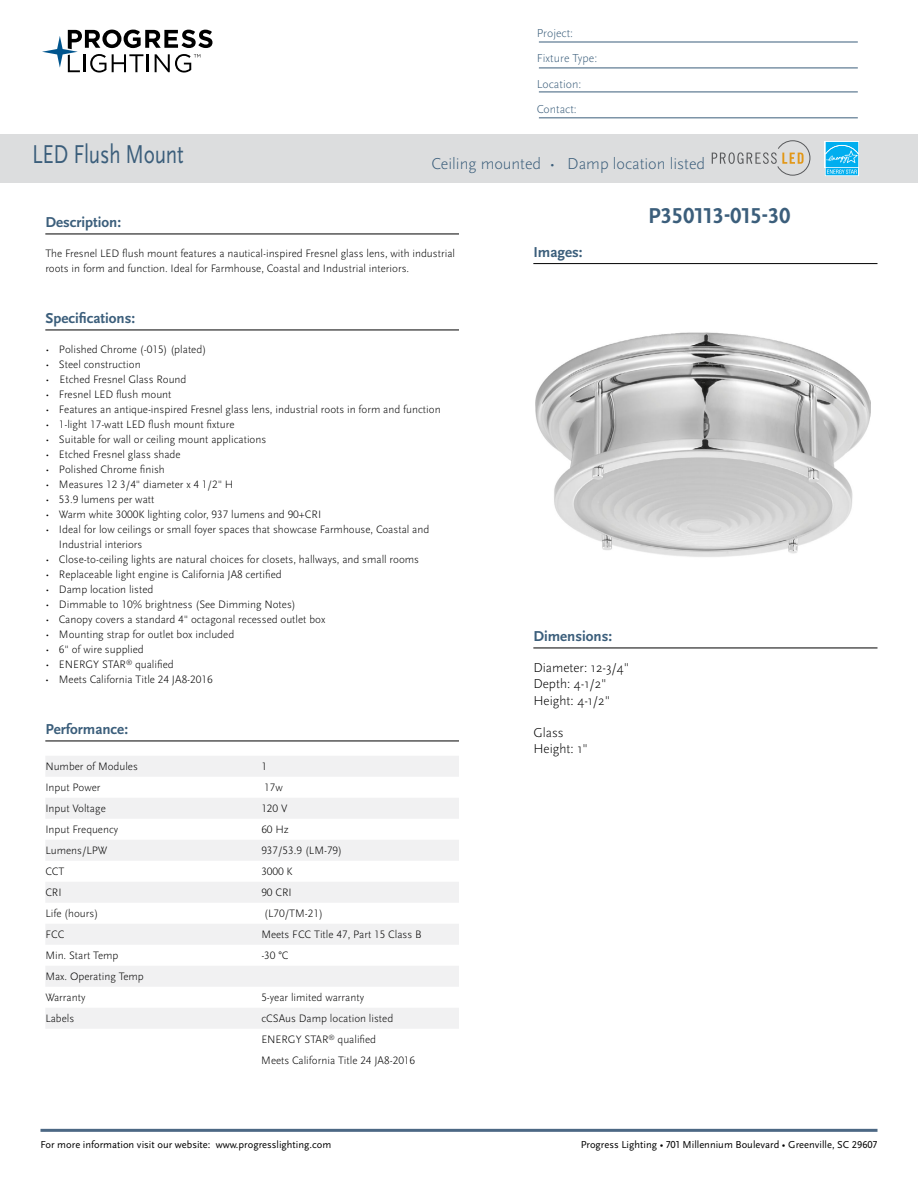
<style>
.page{position:relative;width:918px;height:1188px;background:#fff}
.page>*{position:absolute;margin:0;border:0;box-sizing:border-box;transform-origin:0 0}
.t1{font:27px "Scala Sans Pro";letter-spacing:-.01em;color:#3b5e7b;scale:.78 1}
.t2{font:700 22.5px "Scala Sans Pro";color:#3b5e7b}
.t3{font:300 16.5px "Scala Sans Pro";color:#3b5e7b}
.t4{font:700 15px "Scala Sans Pro";color:#3b5e7b}
.t5{font:300 13.5px/16.2px "Scala Sans Pro";color:#000}
.t6{font:300 12px/25.5px "Scala Sans Pro";color:#3b5e7b}
.t7{font:300 11.25px/21px "Scala Sans Pro";color:#000}
.t8{font:10.5px "Scala Sans Pro";color:#000}
</style>
<div class="page">
<svg style="left:42px;top:30px;width:170px;height:43px"></svg>
<hr style="left:40px;top:1129px;width:838px;height:3px;background:#4c6884">
<hr style="left:539px;top:42px;width:319px;height:1px;background:#3b5e7b">
<hr style="left:539px;top:68px;width:319px;height:1px;background:#3b5e7b">
<hr style="left:539px;top:92px;width:319px;height:1px;background:#3b5e7b">
<hr style="left:539px;top:118px;width:319px;height:1px;background:#3b5e7b">
<hr style="left:533px;top:263px;width:344px;height:1px;background:#000">
<hr style="left:45px;top:234px;width:414px;height:1px;background:#000">
<hr style="left:45px;top:330px;width:414px;height:1px;background:#000">
<hr style="left:45px;top:741px;width:414px;height:1px;background:#000">
<div style="left:45px;top:756px;width:414px;height:21px;background:#f1f1f2"></div>
<div style="left:45px;top:798px;width:414px;height:21px;background:#f1f1f2"></div>
<div style="left:45px;top:840px;width:414px;height:21px;background:#f1f1f2"></div>
<div style="left:45px;top:882px;width:414px;height:21px;background:#f1f1f2"></div>
<div style="left:45px;top:924px;width:414px;height:21px;background:#f1f1f2"></div>
<div style="left:45px;top:966px;width:414px;height:21px;background:#f1f1f2"></div>
<div style="left:45px;top:1008px;width:414px;height:21px;background:#f1f1f2"></div>
<div style="left:0;top:134px;width:918px;height:49px;background:#dcddde"></div>
<img style="left:536px;top:332px;width:334px;height:225px">
<svg style="left:712px;top:141px;width:98px;height:34px"></svg>
<hr style="left:533px;top:648px;width:344px;height:1px;background:#000">
<div style="left:825px;top:141px;width:34px;height:27px;background:#f2fafe"></div>
<svg style="left:825px;top:142px;width:34px;height:34px"></svg>
<p class="t6" style="left:537px;top:20px;width:62px">Project:<br>Fixture Type:<br>Location:<br>Contact:</p>
<h1 class="t1" style="left:32px;top:139px;width:196px">LED Flush Mount</h1>
<h3 class="t3" style="left:432px;top:154px;width:275px">Ceiling mounted • Damp location listed</h3>
<h2 class="t2" style="left:648px;top:202px;width:144px">P350113-015-30</h2>
<h3 class="t4" style="left:45px;top:213px;width:77px">Description:</h3>
<p class="t7" style="left:45px;top:246px;width:411px;line-height:15px">The Fresnel LED flush mount features a nautical-inspired Fresnel glass lens, with industrial roots in form and function. Ideal for Farmhouse, Coastal and Industrial interiors.</p>
<h3 class="t4" style="left:45px;top:309px;width:91px">Specifications:</h3>
<p class="t7" style="left:45px;top:339px;width:162px">• Polished Chrome (-015) (plated)</p>
<p class="t7" style="left:45px;top:354px;width:97px">• Steel construction</p>
<p class="t7" style="left:45px;top:369px;width:143px">• Etched Fresnel Glass Round</p>
<p class="t7" style="left:45px;top:384px;width:128px">• Fresnel LED flush mount</p>
<p class="t7" style="left:45px;top:399px;width:397px">• Features an antique-inspired Fresnel glass lens, industrial roots in form and function</p>
<p class="t7" style="left:45px;top:414px;width:191px">• 1-light 17-watt LED flush mount fixture</p>
<p class="t7" style="left:45px;top:429px;width:222px">• Suitable for wall or ceiling mount applications</p>
<p class="t7" style="left:45px;top:444px;width:137px">• Etched Fresnel glass shade</p>
<p class="t7" style="left:45px;top:459px;width:121px">• Polished Chrome finish</p>
<p class="t7" style="left:45px;top:474px;width:190px">• Measures 12 3/4" diameter x 4 1/2" H</p>
<p class="t7" style="left:45px;top:489px;width:111px">• 53.9 lumens per watt</p>
<p class="t7" style="left:45px;top:504px;width:277px">• Warm white 3000K lighting color, 937 lumens and 90+CRI</p>
<p class="t7" style="left:59px;top:522px;width:372px;line-height:15px;text-indent:-13px">• Ideal for low ceilings or small foyer spaces that showcase Farmhouse, Coastal and<br>Industrial interiors</p>
<p class="t7" style="left:45px;top:549px;width:375px">• Close-to-ceiling lights are natural choices for closets, hallways, and small rooms</p>
<p class="t7" style="left:45px;top:564px;width:238px">• Replaceable light engine is California JA8 certified</p>
<p class="t7" style="left:45px;top:579px;width:110px">• Damp location listed</p>
<p class="t7" style="left:45px;top:594px;width:252px">• Dimmable to 10% brightness (See Dimming Notes)</p>
<p class="t7" style="left:45px;top:609px;width:281px">• Canopy covers a standard 4" octagonal recessed outlet box</p>
<p class="t7" style="left:45px;top:624px;width:190px">• Mounting strap for outlet box included</p>
<p class="t7" style="left:45px;top:639px;width:100px">• 6" of wire supplied</p>
<p class="t7" style="left:45px;top:654px;width:130px">• ENERGY STAR<sup>®</sup> qualified</p>
<p class="t7" style="left:45px;top:669px;width:169px">• Meets California Title 24 JA8-2016</p>
<h3 class="t4" style="left:45px;top:720px;width:84px">Performance:</h3>
<p class="t7" style="left:45px;top:756px;width:94px">Number of Modules</p>
<p class="t7" style="left:261px;top:756px;width:7px">1</p>
<p class="t7" style="left:45px;top:777px;width:57px">Input Power</p>
<p class="t7" style="left:264px;top:777px;width:20px">17w</p>
<p class="t7" style="left:45px;top:798px;width:62px">Input Voltage</p>
<p class="t7" style="left:261px;top:798px;width:28px">120 V</p>
<p class="t7" style="left:45px;top:819px;width:74px">Input Frequency</p>
<p class="t7" style="left:261px;top:819px;width:29px">60 Hz</p>
<p class="t7" style="left:45px;top:840px;width:64px">Lumens/LPW</p>
<p class="t7" style="left:261px;top:840px;width:82px">937/53.9 (LM-79)</p>
<p class="t7" style="left:45px;top:861px;width:21px">CCT</p>
<p class="t7" style="left:261px;top:861px;width:33px">3000 K</p>
<p class="t7" style="left:45px;top:882px;width:18px">CRI</p>
<p class="t7" style="left:261px;top:882px;width:32px">90 CRI</p>
<p class="t7" style="left:45px;top:903px;width:54px">Life (hours)</p>
<p class="t7" style="left:264px;top:903px;width:60px">(L70/TM-21)</p>
<p class="t7" style="left:45px;top:924px;width:21px">FCC</p>
<p class="t7" style="left:261px;top:924px;width:162px">Meets FCC Title 47, Part 15 Class B</p>
<p class="t7" style="left:45px;top:945px;width:75px">Min. Start Temp</p>
<p class="t7" style="left:261px;top:945px;width:29px">-30 °C</p>
<p class="t7" style="left:45px;top:966px;width:100px">Max. Operating Temp<br>Warranty</p>
<h3 class="t4" style="left:533px;top:243px;width:51px">Images:</h3>
<h3 class="t4" style="left:533px;top:627px;width:80px">Dimensions:</h3>
<p class="t5" style="left:533px;top:660px;width:97px">Diameter: 12-3/4"<br>Depth: 4-1/2"<br>Height: 4-1/2"</p>
<p class="t5" style="left:533px;top:725px;width:56px">Glass<br>Height: 1"</p>
<p class="t7" style="left:261px;top:987px;width:104px">5-year limited warranty</p>
<p class="t7" style="left:45px;top:1008px;width:30px">Labels</p>
<p class="t7" style="left:261px;top:1008px;width:155px">cCSAus Damp location listed<br>ENERGY STAR<sup>®</sup> qualified<br>Meets California Title 24 JA8-2016</p>
<p class="t8" style="left:40px;top:1139px;width:292px">For more information visit our website: www.progresslighting.com</p>
<p class="t8" style="left:581px;top:1138px;width:298px">Progress Lighting • 701 Millennium Boulevard • Greenville, SC 29607</p>
</div>
